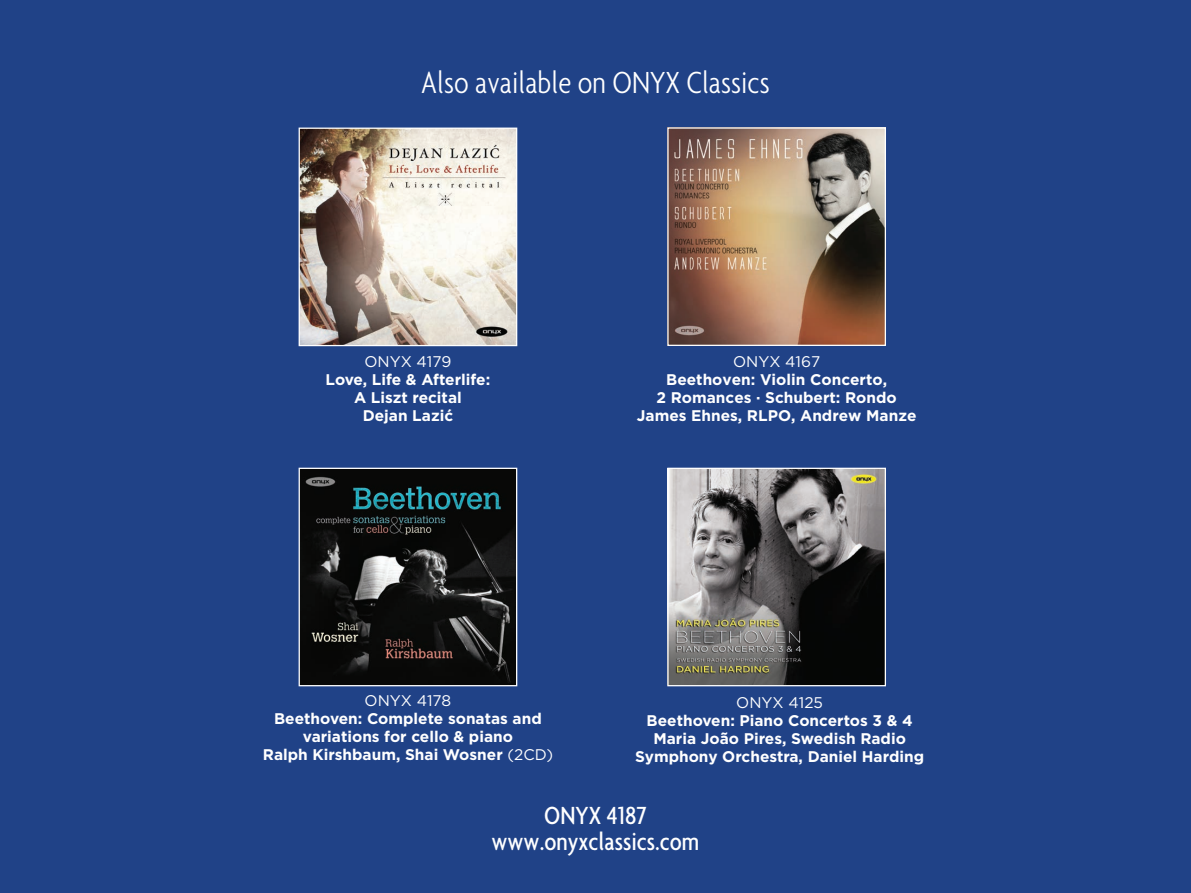
<style>
.page{position:relative;width:1191px;height:893px;background:#204287}
.page>*{position:absolute;margin:0;border:0;box-sizing:border-box;transform-origin:0 0}
.t1{font:33px "ONYX Light Cond";color:#fff}
.t2{font:26.85px/25.7px "ONYX Cond";color:#fff;text-align:center}
.t3{font:700 15.45px/18px "Gotham";color:#fff;text-align:center}
.t4{font:15.45px "Gotham";color:#fff}
.s1{font-weight:400}
</style>
<div class="page">
<img style="left:300px;top:470px;width:215px;height:214px">
<div style="left:298px;top:468px;width:219px;height:218px;border:1px solid #fff"></div>
<img style="left:669px;top:129px;width:215px;height:215px">
<div style="left:667px;top:127px;width:219px;height:219px;border:1px solid #fff"></div>
<img style="left:300px;top:130px;width:215px;height:214px">
<div style="left:298px;top:128px;width:219px;height:218px;border:1px solid #fff"></div>
<img style="left:669px;top:470px;width:215px;height:214px">
<div style="left:667px;top:468px;width:219px;height:218px;border:1px solid #fff"></div>
<h1 class="t1" style="left:421px;top:64px;width:350px">Also available on ONYX Classics</h1>
<p class="t4" style="left:364px;top:353px;width:88px">ONYX 4179</p>
<p class="t3" style="left:325px;top:370px;width:166px">Love, Life &amp; Afterlife:<br>A Liszt recital<br>Dejan Lazic´</p>
<p class="t4" style="left:733px;top:352px;width:89px">ONYX 4167</p>
<p class="t3" style="left:637px;top:370px;width:281px">Beethoven: Violin Concerto,<br>2 Romances · Schubert: Rondo<br>James Ehnes, RLPO, Andrew Manze</p>
<p class="t4" style="left:364px;top:692px;width:88px">ONYX 4178</p>
<p class="t3" style="left:263px;top:709px;width:292px">Beethoven: Complete sonatas and variations for cello &amp; piano<br>Ralph Kirshbaum, Shai Wosner <span class="s1">(2CD)</span></p>
<p class="t4" style="left:736px;top:694px;width:88px">ONYX 4125</p>
<p class="t3" style="left:635px;top:711px;width:290px">Beethoven: Piano Concertos 3 &amp; 4<br>Maria João Pires, Swedish Radio<br>Symphony Orchestra, Daniel Harding</p>
<h2 class="t2" style="left:491px;top:802px;width:209px">ONYX 4187 www.onyxclassics.com</h2>
</div>
